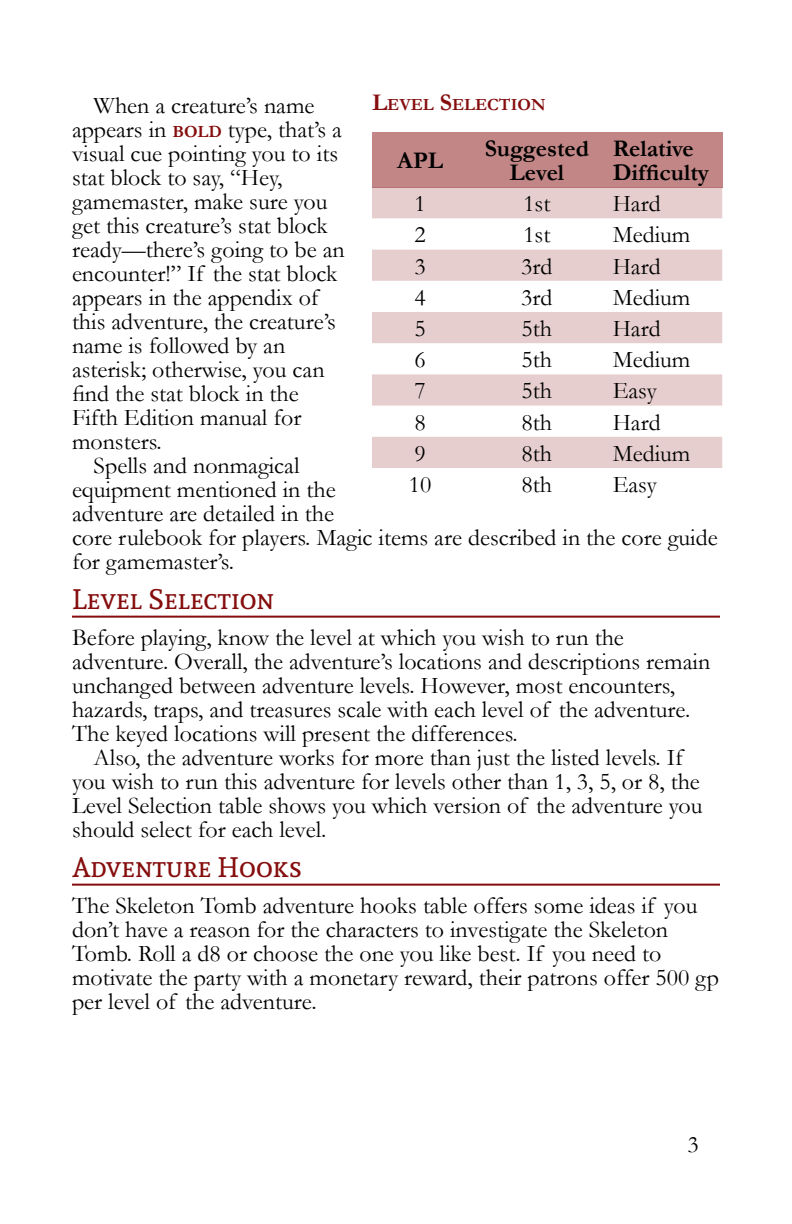
<style>
.page{position:relative;width:792px;height:1224px;background:#fff}
.page>*{position:absolute;margin:0;border:0;box-sizing:border-box;transform-origin:0 0}
.t1{font:28px "Andada SC";color:#850d0d}
.t2{font:24px/24px "Garamond";color:#000}
.t3{font:700 24px/24px "Garamond";color:#000;text-align:center}
.t4{font:700 17.2px "Garamond";color:#850d0d}
.s1{font-size:24px}
.s2{font-weight:700;font-size:17.2px;color:#850d0d}
</style>
<div class="page">
<hr style="left:72px;top:616px;width:648px;height:2px;background:#850d0d">
<hr style="left:72px;top:884px;width:648px;height:2px;background:#850d0d">
<div style="left:372px;top:132px;width:350px;height:55px;background:#c28686"></div>
<svg style="left:372px;top:187px;width:350px;height:281px;fill:#e6cece"></svg>
<p class="t4" style="left:372px;top:99px;width:175px"><span class="s1">L</span>EVEL <span class="s1">S</span>ELECTION</p>
<p class="t2" style="left:94px;top:96px;width:222px">When a creature’s name</p>
<p class="t2" style="left:72px;top:120px;width:272px">appears in <span class="s2">BOLD</span> type, that’s a</p>
<p class="t2" style="left:72px;top:144px;width:268px">visual cue pointing you to its</p>
<p class="t2" style="left:72px;top:168px;width:212px">stat block to say, “Hey,</p>
<p class="t2" style="left:72px;top:192px;width:257px">gamemaster, make sure you</p>
<p class="t2" style="left:72px;top:216px;width:257px">get this creature’s stat block</p>
<p class="t2" style="left:72px;top:240px;width:274px">ready—there’s going to be an</p>
<p class="t2" style="left:72px;top:264px;width:267px">encounter!” If the stat block</p>
<p class="t2" style="left:72px;top:288px;width:248px">appears in the appendix of</p>
<p class="t2" style="left:72px;top:312px;width:265px">this adventure, the creature’s</p>
<p class="t2" style="left:72px;top:336px;width:215px">name is followed by an</p>
<p class="t2" style="left:72px;top:360px;width:254px">asterisk; otherwise, you can</p>
<p class="t2" style="left:72px;top:384px;width:228px">find the stat block in the</p>
<p class="t2" style="left:72px;top:408px;width:231px">Fifth Edition manual for</p>
<p class="t2" style="left:72px;top:432px;width:91px">monsters.</p>
<p class="t2" style="left:94px;top:456px;width:207px">Spells and nonmagical</p>
<p class="t2" style="left:72px;top:480px;width:265px">equipment mentioned in the</p>
<p class="t2" style="left:72px;top:504px;width:264px">adventure are detailed in the</p>
<p class="t2" style="left:72px;top:528px;width:647px">core rulebook for players. Magic items are described in the core guide</p>
<p class="t2" style="left:72px;top:552px;width:164px">for gamemaster’s.</p>
<p class="t1" style="left:72px;top:580px;width:204px">Level Selection</p>
<p class="t2" style="left:72px;top:628px;width:640px">Before playing, know the level at which you wish to run the adventure. Overall, the adventure’s locations and descriptions remain unchanged between adventure levels. However, most encounters, hazards, traps, and treasures scale with each level of the adventure.<br>The keyed locations will present the differences.</p>
<p class="t2" style="left:72px;top:748px;width:632px;text-indent:22px">Also, the adventure works for more than just the listed levels. If you wish to run this adventure for levels other than 1, 3, 5, or 8, the Level Selection table shows you which version of the adventure you should select for each level.</p>
<p class="t1" style="left:72px;top:848px;width:231px">Adventure Hooks</p>
<p class="t2" style="left:72px;top:896px;width:649px">The Skeleton Tomb adventure hooks table offers some ideas if you don’t have a reason for the characters to investigate the Skeleton Tomb. Roll a d8 or choose the one you like best. If you need to motivate the party with a monetary reward, their patrons offer 500 gp per level of the adventure.</p>
<p class="t3" style="left:485px;top:139px;width:106px">Suggested<br>Level</p>
<p class="t3" style="left:613px;top:139px;width:98px;text-align:left">Relative<br>Difficulty</p>
<p class="t3" style="left:397px;top:151px;width:47px">APL</p>
<p class="t2" style="left:415px;top:195px;width:13px">1</p>
<p class="t2" style="left:523px;top:195px;width:29px">1st</p>
<p class="t2" style="left:613px;top:195px;width:50px">Hard</p>
<p class="t2" style="left:415px;top:226px;width:13px">2</p>
<p class="t2" style="left:523px;top:226px;width:29px">1st</p>
<p class="t2" style="left:613px;top:226px;width:79px">Medium</p>
<p class="t2" style="left:415px;top:257px;width:13px">3</p>
<p class="t2" style="left:521px;top:257px;width:33px">3rd</p>
<p class="t2" style="left:613px;top:257px;width:50px">Hard</p>
<p class="t2" style="left:415px;top:288px;width:13px">4</p>
<p class="t2" style="left:521px;top:288px;width:33px">3rd</p>
<p class="t2" style="left:613px;top:288px;width:79px">Medium</p>
<p class="t2" style="left:415px;top:319px;width:13px">5</p>
<p class="t2" style="left:522px;top:319px;width:32px">5th</p>
<p class="t2" style="left:613px;top:319px;width:50px">Hard</p>
<p class="t2" style="left:415px;top:351px;width:13px">6</p>
<p class="t2" style="left:522px;top:351px;width:32px">5th</p>
<p class="t2" style="left:613px;top:351px;width:79px">Medium</p>
<p class="t2" style="left:415px;top:382px;width:13px">7</p>
<p class="t2" style="left:522px;top:382px;width:32px">5th</p>
<p class="t2" style="left:613px;top:382px;width:46px">Easy</p>
<p class="t2" style="left:415px;top:413px;width:13px">8</p>
<p class="t2" style="left:522px;top:413px;width:32px">8th</p>
<p class="t2" style="left:613px;top:413px;width:50px">Hard</p>
<p class="t2" style="left:415px;top:444px;width:13px">9</p>
<p class="t2" style="left:522px;top:444px;width:32px">8th</p>
<p class="t2" style="left:613px;top:444px;width:79px">Medium</p>
<p class="t2" style="left:409px;top:475px;width:24px">10</p>
<p class="t2" style="left:522px;top:475px;width:32px">8th</p>
<p class="t2" style="left:613px;top:475px;width:46px">Easy</p>
<p class="t2" style="left:688px;top:1135px;width:13px">3</p>
</div>
